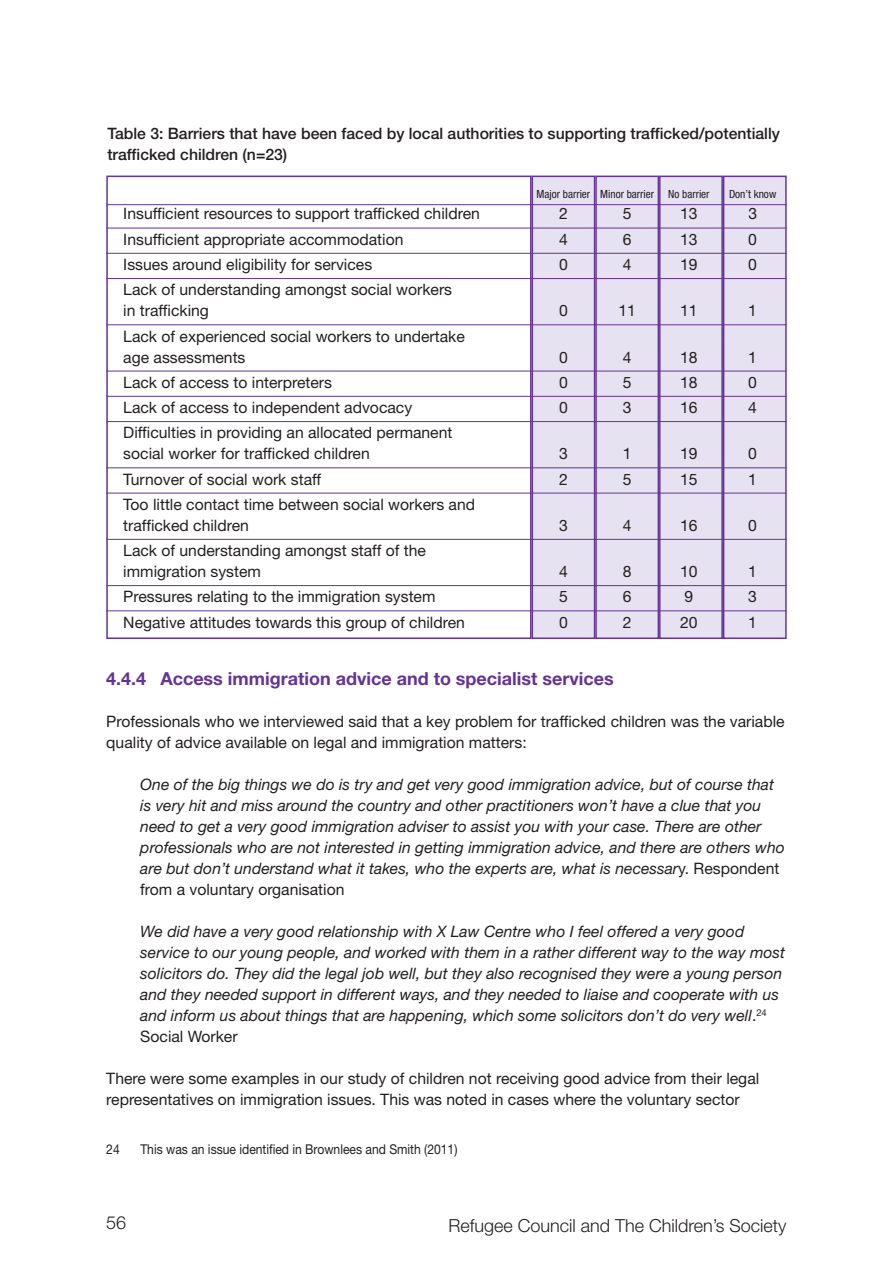
<style>
.page{position:relative;width:893px;height:1263px;background:#fff}
.page>*{position:absolute;margin:0;border:0;box-sizing:border-box;transform-origin:0 0}
.t1{font:700 18px "Helvetica Neue";color:#633494}
.t2{font:300 18px "Helvetica Neue";color:#231f20}
.t3{font:15.75px/21px "Helvetica Neue";color:#231f20}
.t4{font:italic 15.75px/21px "Helvetica Neue";color:#231f20}
.t5{font:500 15.75px/21px "Helvetica Neue";color:#231f20}
.t6{font:13.5px "Helvetica Neue";color:#231f20;scale:.9 1}
.t7{font:condensed 11.25px "Helvetica Neue";color:#231f20}
.s1{font-style:normal}
</style>
<div class="page">
<div style="left:106px;top:176px;width:425px;height:463px;border:2px solid #633494"></div>
<div style="left:533px;top:177px;width:61px;height:460px;background:#e7e2f1"></div>
<div style="left:531px;top:176px;width:64px;height:463px;border:2px solid #633494"></div>
<div style="left:597px;top:177px;width:61px;height:460px;background:#e7e2f1"></div>
<div style="left:595px;top:176px;width:64px;height:463px;border:2px solid #633494"></div>
<div style="left:661px;top:177px;width:60px;height:460px;background:#e7e2f1"></div>
<div style="left:659px;top:176px;width:64px;height:463px;border:2px solid #633494"></div>
<div style="left:724px;top:177px;width:61px;height:460px;background:#e7e2f1"></div>
<div style="left:723px;top:176px;width:64px;height:463px;border:2px solid #633494"></div>
<hr style="left:106px;top:204px;width:681px;height:1px;background:#633494">
<hr style="left:106px;top:228px;width:681px;height:1px;background:#633494">
<hr style="left:106px;top:253px;width:681px;height:1px;background:#633494">
<hr style="left:106px;top:278px;width:681px;height:1px;background:#633494">
<hr style="left:106px;top:324px;width:681px;height:1px;background:#633494">
<hr style="left:106px;top:371px;width:681px;height:1px;background:#633494">
<hr style="left:106px;top:396px;width:681px;height:1px;background:#633494">
<hr style="left:106px;top:421px;width:681px;height:1px;background:#633494">
<hr style="left:106px;top:467px;width:681px;height:1px;background:#633494">
<hr style="left:106px;top:493px;width:681px;height:1px;background:#633494">
<hr style="left:106px;top:539px;width:681px;height:1px;background:#633494">
<hr style="left:106px;top:585px;width:681px;height:1px;background:#633494">
<hr style="left:106px;top:610px;width:681px;height:1px;background:#633494">
<p class="t5" style="left:107px;top:124px;width:674px">Table 3: Barriers that have been faced by local authorities to supporting trafficked/potentially trafficked children (n=23)</p>
<p class="t7" style="left:537px;top:190px;width:175px">Major barrier Minor barrier No barrier</p>
<p class="t7" style="left:729px;top:190px;width:49px">Don’t know</p>
<p class="t3" style="left:123px;top:205px;width:358px">Insufficient resources to support trafficked children</p>
<p class="t3" style="left:559px;top:205px;width:10px">2</p>
<p class="t3" style="left:623px;top:205px;width:10px">5</p>
<p class="t3" style="left:680px;top:205px;width:19px">13</p>
<p class="t3" style="left:748px;top:205px;width:10px">3</p>
<p class="t3" style="left:123px;top:230px;width:282px">Insufficient appropriate accommodation</p>
<p class="t3" style="left:559px;top:230px;width:10px">4</p>
<p class="t3" style="left:623px;top:230px;width:10px">6</p>
<p class="t3" style="left:680px;top:230px;width:19px">13</p>
<p class="t3" style="left:748px;top:230px;width:10px">0</p>
<p class="t3" style="left:123px;top:255px;width:250px">Issues around eligibility for services</p>
<p class="t3" style="left:559px;top:255px;width:10px">0</p>
<p class="t3" style="left:623px;top:255px;width:10px">4</p>
<p class="t3" style="left:680px;top:255px;width:19px">19</p>
<p class="t3" style="left:748px;top:255px;width:10px">0</p>
<p class="t3" style="left:123px;top:281px;width:330px">Lack of understanding amongst social workers in trafficking</p>
<p class="t3" style="left:559px;top:302px;width:10px">0</p>
<p class="t3" style="left:618px;top:302px;width:19px">11</p>
<p class="t3" style="left:680px;top:302px;width:19px">11</p>
<p class="t3" style="left:748px;top:302px;width:10px">1</p>
<p class="t3" style="left:123px;top:327px;width:343px">Lack of experienced social workers to undertake age assessments</p>
<p class="t3" style="left:559px;top:348px;width:10px">0</p>
<p class="t3" style="left:623px;top:348px;width:10px">4</p>
<p class="t3" style="left:680px;top:348px;width:19px">18</p>
<p class="t3" style="left:748px;top:348px;width:10px">1</p>
<p class="t3" style="left:123px;top:373px;width:210px">Lack of access to interpreters</p>
<p class="t3" style="left:559px;top:373px;width:10px">0</p>
<p class="t3" style="left:623px;top:373px;width:10px">5</p>
<p class="t3" style="left:680px;top:373px;width:19px">18</p>
<p class="t3" style="left:748px;top:373px;width:10px">0</p>
<p class="t3" style="left:123px;top:398px;width:290px">Lack of access to independent advocacy</p>
<p class="t3" style="left:559px;top:398px;width:10px">0</p>
<p class="t3" style="left:623px;top:398px;width:10px">3</p>
<p class="t3" style="left:680px;top:398px;width:19px">16</p>
<p class="t3" style="left:748px;top:398px;width:10px">4</p>
<p class="t3" style="left:123px;top:424px;width:331px">Difficulties in providing an allocated permanent social worker for trafficked children</p>
<p class="t3" style="left:559px;top:445px;width:10px">3</p>
<p class="t3" style="left:623px;top:445px;width:10px">1</p>
<p class="t3" style="left:680px;top:445px;width:19px">19</p>
<p class="t3" style="left:748px;top:445px;width:10px">0</p>
<p class="t3" style="left:123px;top:470px;width:199px">Turnover of social work staff</p>
<p class="t3" style="left:559px;top:470px;width:10px">2</p>
<p class="t3" style="left:623px;top:470px;width:10px">5</p>
<p class="t3" style="left:680px;top:470px;width:19px">15</p>
<p class="t3" style="left:748px;top:470px;width:10px">1</p>
<p class="t3" style="left:123px;top:495px;width:353px">Too little contact time between social workers and trafficked children</p>
<p class="t3" style="left:559px;top:516px;width:10px">3</p>
<p class="t3" style="left:623px;top:516px;width:10px">4</p>
<p class="t3" style="left:680px;top:516px;width:19px">16</p>
<p class="t3" style="left:748px;top:516px;width:10px">0</p>
<p class="t3" style="left:123px;top:541px;width:304px">Lack of understanding amongst staff of the immigration system</p>
<p class="t3" style="left:559px;top:562px;width:10px">4</p>
<p class="t3" style="left:623px;top:562px;width:10px">8</p>
<p class="t3" style="left:680px;top:562px;width:19px">10</p>
<p class="t3" style="left:748px;top:562px;width:10px">1</p>
<p class="t3" style="left:123px;top:588px;width:314px">Pressures relating to the immigration system</p>
<p class="t3" style="left:559px;top:588px;width:10px">5</p>
<p class="t3" style="left:623px;top:588px;width:10px">6</p>
<p class="t3" style="left:684px;top:588px;width:10px">9</p>
<p class="t3" style="left:748px;top:588px;width:10px">3</p>
<p class="t3" style="left:123px;top:613px;width:343px">Negative attitudes towards this group of children</p>
<p class="t3" style="left:559px;top:613px;width:10px">0</p>
<p class="t3" style="left:623px;top:613px;width:10px">2</p>
<p class="t3" style="left:680px;top:613px;width:19px">20</p>
<p class="t3" style="left:748px;top:613px;width:10px">1</p>
<p class="t1" style="left:106px;top:672px;width:509px">4.4.4 Access immigration advice and to specialist services</p>
<p class="t3" style="left:106px;top:712px;width:680px">Professionals who we interviewed said that a key problem for trafficked children was the variable quality of advice available on legal and immigration matters:</p>
<p class="t4" style="left:140px;top:775px;width:646px">One of the big things we do is try and get very good immigration advice, but of course that is very hit and miss around the country and other practitioners won’t have a clue that you need to get a very good immigration adviser to assist you with your case. There are other professionals who are not interested in getting immigration advice, and there are others who are but don’t understand what it takes, who the experts are, what is necessar<span class="s1">y. Respondent from a voluntary organisation</span></p>
<p class="t4" style="left:140px;top:922px;width:646px">We did have a very good relationship with X Law Centre who I feel offered a very good service to our young people, and worked with them in a rather different way to the way most solicitors do. They did the legal job well, but they also recognised they were a young person and they needed support in different ways, and they needed to liaise and cooperate with us and inform us about things that are happening, which some solicitors don’t do very well<span class="s1">.</span><sup>24<br></sup><span class="s1">Social Worker</span></p>
<p class="t3" style="left:106px;top:1069px;width:654px">There were some examples in our study of children not receiving good advice from their legal representatives on immigration issues. This was noted in cases where the voluntary sector</p>
<p class="t6" style="left:106px;top:1144px;width:17px">24</p>
<p class="t6" style="left:140px;top:1144px;width:354px">This was an issue identified in Brownlees and Smith (2011)</p>
<p class="t2" style="left:106px;top:1216px;width:22px">56</p>
<p class="t2" style="left:448px;top:1219px;width:340px">Refugee Council and The Children’s Society</p>
</div>
